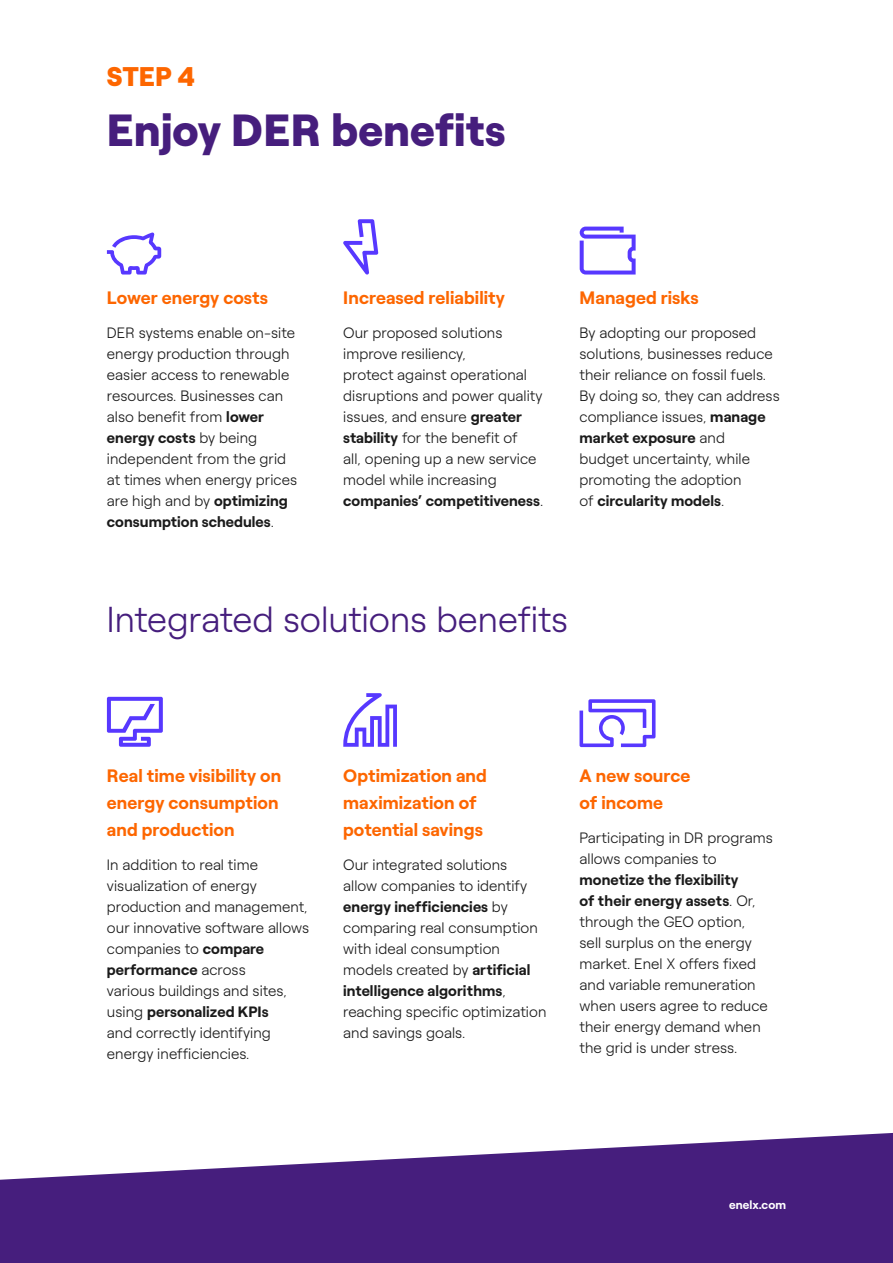
<style>
.page{position:relative;width:893px;height:1263px;background:#fff}
.page>*{position:absolute;margin:0;border:0;box-sizing:border-box;transform-origin:0 0}
.t1{font:900 45px "Roobert ENEL";letter-spacing:.005em;color:#461e7d}
.t2{font:300 36px "Roobert ENEL";letter-spacing:-.005em;color:#461e7d}
.t3{font:900 27px "Roobert ENEL";color:#fd6600}
.t4{font:700 18px/27px "Roobert ENEL";letter-spacing:.005em;color:#fd6600}
.t5{font:300 15px/21px "Roobert ENEL";letter-spacing:.005em;color:#1a1a1a}
.t6{font:700 12px "Roobert ENEL";letter-spacing:.005em;color:#fff}
.s1{font-weight:700}
</style>
<div class="page">
<svg style="left:343px;top:693px;width:54px;height:54px"></svg>
<svg style="left:579px;top:699px;width:76px;height:48px"></svg>
<svg style="left:343px;top:219px;width:35px;height:56px"></svg>
<svg style="left:107px;top:697px;width:56px;height:50px"></svg>
<svg style="left:580px;top:227px;width:56px;height:48px"></svg>
<svg style="left:107px;top:232px;width:54px;height:43px"></svg>
<svg style="left:0;top:1133px;width:893px;height:130px;fill:#461e7d"></svg>
<h3 class="t3" style="left:107px;top:55px;width:90px">Step 4</h3>
<h1 class="t1" style="left:107px;top:94px;width:400px">Enjoy DER benefits</h1>
<p class="t4" style="left:107px;top:283px;width:163px">Lower energy costs</p>
<p class="t5" style="left:107px;top:321px;width:192px">DER systems enable on-site energy production through easier access to renewable resources. Businesses can also benefit from <span class="s1">lower energy costs</span> by being independent from the grid at times when energy prices are high and by <span class="s1">optimizing consumption schedules</span>.</p>
<p class="t4" style="left:343px;top:283px;width:163px">Increased reliability</p>
<p class="t5" style="left:343px;top:321px;width:202px">Our proposed solutions improve resiliency,<br>protect against operational disruptions and power quality issues, and ensure <span class="s1">greater stability</span> for the benefit of<br>all, opening up a new service model while increasing <span class="s1">companies’ competitiveness</span>.</p>
<p class="t4" style="left:579px;top:283px;width:121px">Managed risks</p>
<p class="t5" style="left:579px;top:321px;width:202px">By adopting our proposed solutions, businesses reduce their reliance on fossil fuels.<br>By doing so, they can address compliance issues, <span class="s1">manage market exposure</span> and<br>budget uncertainty, while promoting the adoption<br>of <span class="s1">circularity models</span>.</p>
<h2 class="t2" style="left:107px;top:592px;width:463px">Integrated solutions benefits</h2>
<p class="t4" style="left:107px;top:760px;width:176px">Real time visibility on energy consumption and production</p>
<p class="t5" style="left:107px;top:853px;width:204px">In addition to real time visualization of energy production and management, our innovative software allows companies to <span class="s1">compare performance</span> across<br>various buildings and sites, using <span class="s1">personalized KPIs<br></span>and correctly identifying energy inefficiencies.</p>
<p class="t4" style="left:343px;top:760px;width:145px">Optimization and maximization of potential savings</p>
<p class="t5" style="left:343px;top:853px;width:205px">Our integrated solutions<br>allow companies to identify <span class="s1">energy inefficiencies</span> by comparing real consumption with ideal consumption models created by <span class="s1">artificial intelligence algorithms</span>, reaching specific optimization and savings goals.</p>
<p class="t4" style="left:579px;top:760px;width:112px">A new source of income</p>
<p class="t5" style="left:579px;top:826px;width:195px">Participating in DR programs allows companies to</p>
<p class="t5" style="left:579px;top:868px;width:190px"><span class="s1">monetize the flexibility<br>of their energy assets</span>. Or, through the GEO option, sell surplus on the energy market. Enel X offers fixed and variable remuneration when users agree to reduce their energy demand when the grid is under stress.</p>
<p class="t6" style="left:729px;top:1195px;width:58px">enelx.com</p>
</div>
